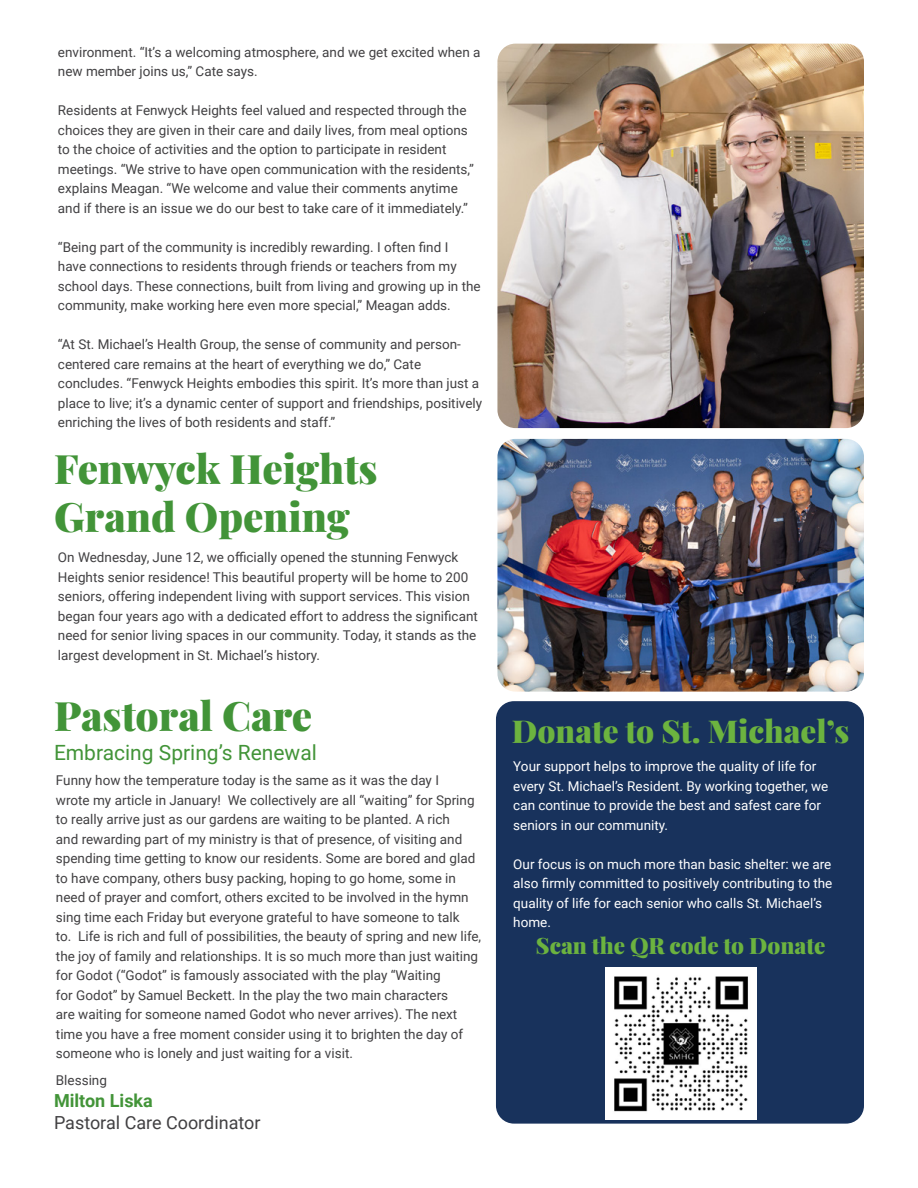
<style>
.page{position:relative;width:918px;height:1188px;background:#fff}
.page>*{position:absolute;margin:0;border:0;box-sizing:border-box;transform-origin:0 0}
.t1{font:900 40.5px/48.6px "Playfair Display";color:#429438}
.t2{font:900 31.5px "Playfair Display";color:#6cb33f}
.t3{font:900 22.5px "Playfair Display";color:#6cb33f}
.t4{font:21px "Roboto";color:#429438}
.t5{font:18px "Roboto";color:#414042}
.t6{font:700 18px "Roboto";color:#429438}
.t7{font:13.5px/19.5px "Roboto";color:#414042}
.t8{font:13.5px/19.5px "Roboto";color:#fff}
</style>
<div class="page">
<div style="left:496px;top:701px;width:368px;height:423px;background:#18325c;border-radius:18px"></div>
<img style="left:605px;top:968px;width:151px;height:151px">
<img style="left:497px;top:44px;width:367px;height:384px">
<img style="left:497px;top:439px;width:367px;height:253px">
<p class="t7" style="left:58px;top:42px;width:424px">environment. “It’s a welcoming atmosphere, and we get excited when a new member joins us,” Cate says.</p>
<p class="t7" style="left:58px;top:100px;width:417px">Residents at Fenwyck Heights feel valued and respected through the choices they are given in their care and daily lives, from meal options to the choice of activities and the option to participate in resident meetings. “We strive to have open communication with the residents,” explains Meagan. “We welcome and value their comments anytime and if there is an issue we do our best to take care of it immediately.”</p>
<p class="t7" style="left:58px;top:237px;width:424px">“Being part of the community is incredibly rewarding. I often find I<br>have connections to residents through friends or teachers from my school days. These connections, built from living and growing up in the community, make working here even more special,” Meagan adds.</p>
<p class="t7" style="left:58px;top:334px;width:426px">“At St. Michael’s Health Group, the sense of community and person&shy;centered care remains at the heart of everything we do,” Cate concludes. “Fenwyck Heights embodies this spirit. It’s more than just a place to live; it’s a dynamic center of support and friendships, positively enriching the lives of both residents and staff.”</p>
<h1 class="t1" style="left:54px;top:441px;width:325px">Fenwyck Heights<br>Grand Opening</h1>
<p class="t7" style="left:58px;top:547px;width:421px">On Wednesday, June 12, we officially opened the stunning Fenwyck Heights senior residence! This beautiful property will be home to 200 seniors, offering independent living with support services. This vision began four years ago with a dedicated effort to address the significant need for senior living spaces in our community. Today, it stands as the largest development in St. Michael’s history.</p>
<h1 class="t1" style="left:54px;top:689px;width:260px">Pastoral Care</h1>
<h3 class="t4" style="left:54px;top:738px;width:264px">Embracing Spring’s Renewal</h3>
<p class="t7" style="left:56px;top:770px;width:427px">Funny how the temperature today is the same as it was the day I<br>wrote my article in January! We collectively are all “waiting” for Spring to really arrive just as our gardens are waiting to be planted. A rich<br>and rewarding part of my ministry is that of presence, of visiting and spending time getting to know our residents. Some are bored and glad to have company, others busy packing, hoping to go home, some in need of prayer and comfort, others excited to be involved in the hymn sing time each Friday but everyone grateful to have someone to talk<br>to. Life is rich and full of possibilities, the beauty of spring and new life, the joy of family and relationships. It is so much more than just waiting for Godot (“Godot” is famously associated with the play “Waiting<br>for Godot” by Samuel Beckett. In the play the two main characters<br>are waiting for someone named Godot who never arrives). The next time you have a free moment consider using it to brighten the day of someone who is lonely and just waiting for a visit.</p>
<p class="t7" style="left:56px;top:1070px;width:53px">Blessing</p>
<h3 class="t6" style="left:54px;top:1088px;width:100px">Milton Liska</h3>
<h3 class="t5" style="left:54px;top:1110px;width:208px">Pastoral Care Coordinator</h3>
<h2 class="t2" style="left:512px;top:706px;width:339px">Donate to St. Michael’s</h2>
<p class="t8" style="left:513px;top:756px;width:316px">Your support helps to improve the quality of life for every St. Michael’s Resident. By working together, we can continue to provide the best and safest care for seniors in our community.</p>
<p class="t8" style="left:513px;top:854px;width:321px">Our focus is on much more than basic shelter: we are also firmly committed to positively contributing to the quality of life for each senior who calls St. Michael’s home.</p>
<h3 class="t3" style="left:536px;top:928px;width:291px">Scan the QR code to Donate</h3>
</div>
